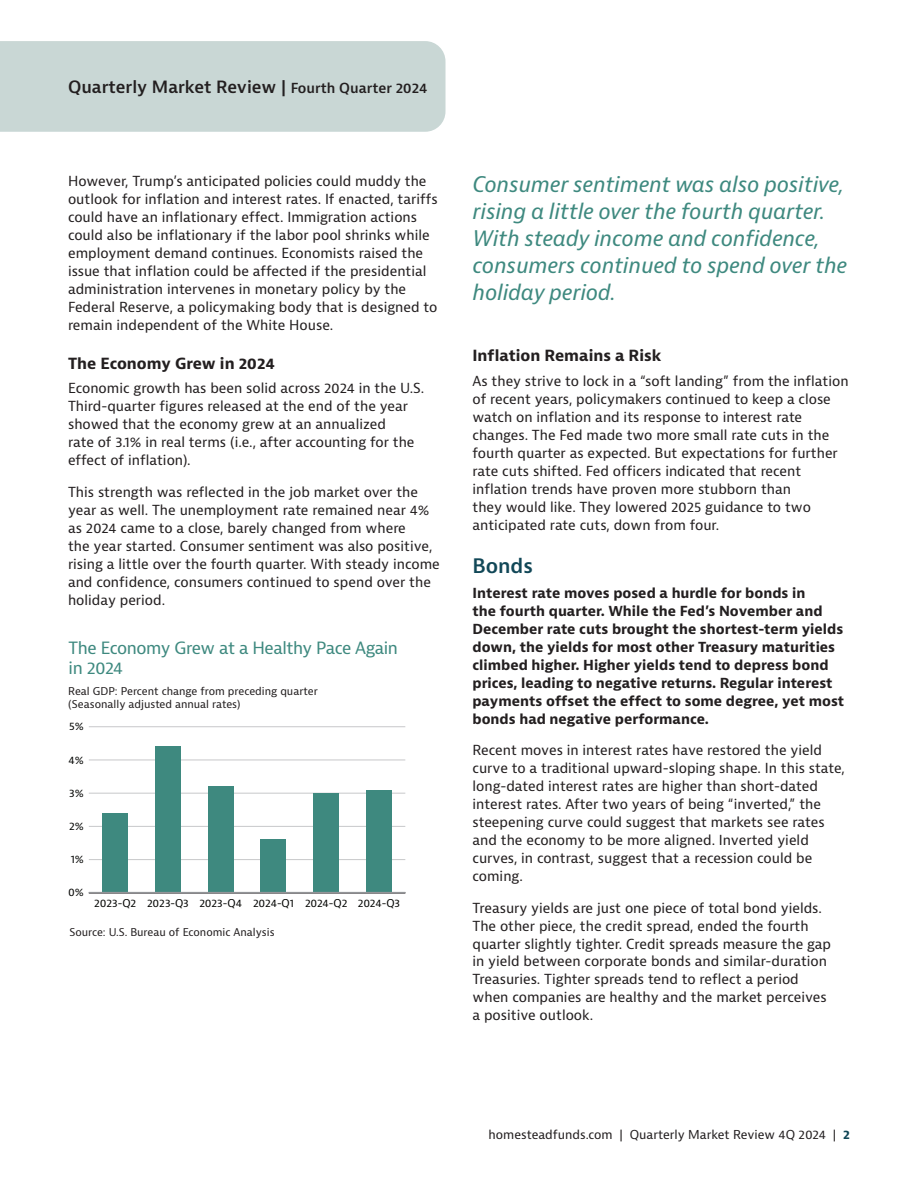
<style>
.page{position:relative;width:918px;height:1188px;background:#fff}
.page>*{position:absolute;margin:0;border:0;box-sizing:border-box;transform-origin:0 0}
.t1{font:italic 21px/27px "Bernina Sans";letter-spacing:-.01em;color:#3e897f}
.t2{font:600 19.5px "Bernina Sans";color:#114757}
.t3{font:600 16.5px "Bernina Sans";color:#231f20}
.t4{font:16.5px/19.5px "Bernina Sans";letter-spacing:-.025em;color:#3e897f}
.t5{font:700 15px "Bernina Sans";color:#231f20}
.t6{font:13.5px/18px "Bernina Sans";color:#231f20}
.t7{font:700 13.5px/18px "Bernina Sans";color:#231f20}
.t8{font:12px "Bernina Sans";color:#231f20}
.t9{font:10.5px/13.5px "Bernina Sans";color:#231f20}
.t10{font:10.5px "Bernina Sans";letter-spacing:-.015em;color:#040503}
.s1{font-size:13.5px}
.s2{font-weight:700;color:#114757}
</style>
<div class="page">
<div style="left:0;top:41px;width:446px;height:91px;background:#c9d7d5"></div>
<hr style="left:89px;top:892px;width:316px;height:2px;background:#231f20">
<hr style="left:89px;top:859px;width:316px;height:1px;background:#c7c8ca">
<hr style="left:89px;top:826px;width:316px;height:1px;background:#c7c8ca">
<hr style="left:89px;top:793px;width:316px;height:1px;background:#c7c8ca">
<hr style="left:89px;top:760px;width:316px;height:1px;background:#c7c8ca">
<hr style="left:89px;top:726px;width:316px;height:1px;background:#c7c8ca">
<div style="left:103px;top:813px;width:25px;height:80px;background:#3e897f"></div>
<div style="left:155px;top:747px;width:26px;height:146px;background:#3e897f"></div>
<div style="left:208px;top:787px;width:25px;height:106px;background:#3e897f"></div>
<div style="left:261px;top:840px;width:25px;height:53px;background:#3e897f"></div>
<div style="left:314px;top:793px;width:25px;height:100px;background:#3e897f"></div>
<div style="left:366px;top:790px;width:26px;height:103px;background:#3e897f"></div>
<hr style="left:89px;top:892px;width:316px;height:1px;background:#939598">
<p class="t3" style="left:68px;top:77px;width:361px">Quarterly Market Review | <span class="s1">Fourth Quarter 2024</span></p>
<p class="t6" style="left:68px;top:173px;width:371px">However, Trump’s anticipated policies could muddy the outlook for inflation and interest rates. If enacted, tariffs could have an inflationary effect. Immigration actions could also be inflationary if the labor pool shrinks while employment demand continues. Economists raised the issue that inflation could be affected if the presidential administration intervenes in monetary policy by the Federal Reserve, a policymaking body that is designed to remain independent of the White House.</p>
<p class="t5" style="left:68px;top:353px;width:208px">The Economy Grew in 2024</p>
<p class="t6" style="left:68px;top:380px;width:358px">Economic growth has been solid across 2024 in the U.S.<br>Third-quarter figures released at the end of the year showed that the economy grew at an annualized<br>rate of 3.1% in real terms (i.e., after accounting for the effect of inflation).</p>
<p class="t6" style="left:68px;top:483px;width:373px">This strength was reflected in the job market over the year as well. The unemployment rate remained near 4% as 2024 came to a close, barely changed from where<br>the year started. Consumer sentiment was also positive, rising a little over the fourth quarter. With steady income and confidence, consumers continued to spend over the holiday period.</p>
<p class="t4" style="left:69px;top:639px;width:331px">The Economy Grew at a Healthy Pace Again in 2024</p>
<p class="t9" style="left:68px;top:684px;width:251px">Real GDP: Percent change from preceding quarter (Seasonally adjusted annual rates)</p>
<p class="t10" style="left:69px;top:720px;width:16px">5%</p>
<p class="t10" style="left:69px;top:753px;width:17px">4%</p>
<p class="t10" style="left:69px;top:786px;width:16px">3%</p>
<p class="t10" style="left:69px;top:819px;width:16px">2%</p>
<p class="t10" style="left:71px;top:853px;width:15px">1%</p>
<p class="t10" style="left:68px;top:886px;width:17px">0%</p>
<p class="t10" style="left:94px;top:896px;width:307px">2023-Q2 2023-Q3 2023-Q4 2024-Q1 2024-Q2 2024-Q3</p>
<p class="t9" style="left:69px;top:926px;width:207px">Source: U.S. Bureau of Economic Analysis</p>
<h1 class="t1" style="left:472px;top:171px;width:376px">Consumer sentiment was also positive, rising a little over the fourth quarter.<br>With steady income and confidence, consumers continued to spend over the holiday period.</h1>
<p class="t5" style="left:472px;top:346px;width:190px">Inflation Remains a Risk</p>
<p class="t6" style="left:472px;top:372px;width:378px">As they strive to lock in a “soft landing” from the inflation of recent years, policymakers continued to keep a close watch on inflation and its response to interest rate changes. The Fed made two more small rate cuts in the fourth quarter as expected. But expectations for further rate cuts shifted. Fed officers indicated that recent inflation trends have proven more stubborn than<br>they would like. They lowered 2025 guidance to two anticipated rate cuts, down from four.</p>
<h2 class="t2" style="left:472px;top:553px;width:62px">Bonds</h2>
<p class="t7" style="left:472px;top:584px;width:373px">Interest rate moves posed a hurdle for bonds in<br>the fourth quarter. While the Fed’s November and December rate cuts brought the shortest-term yields down, the yields for most other Treasury maturities climbed higher. Higher yields tend to depress bond prices, leading to negative returns. Regular interest payments offset the effect to some degree, yet most bonds had negative performance.</p>
<p class="t6" style="left:472px;top:741px;width:374px">Recent moves in interest rates have restored the yield curve to a traditional upward-sloping shape. In this state, long-dated interest rates are higher than short-dated interest rates. After two years of being “inverted,” the steepening curve could suggest that markets see rates and the economy to be more aligned. Inverted yield curves, in contrast, suggest that a recession could be coming.</p>
<p class="t6" style="left:472px;top:899px;width:360px">Treasury yields are just one piece of total bond yields.<br>The other piece, the credit spread, ended the fourth quarter slightly tighter. Credit spreads measure the gap in yield between corporate bonds and similar-duration Treasuries. Tighter spreads tend to reflect a period when companies are healthy and the market perceives a positive outlook.</p>
<p class="t8" style="left:489px;top:1127px;width:363px">homesteadfunds.com | Quarterly Market Review 4Q 2024 | <span class="s2">2</span></p>
</div>
